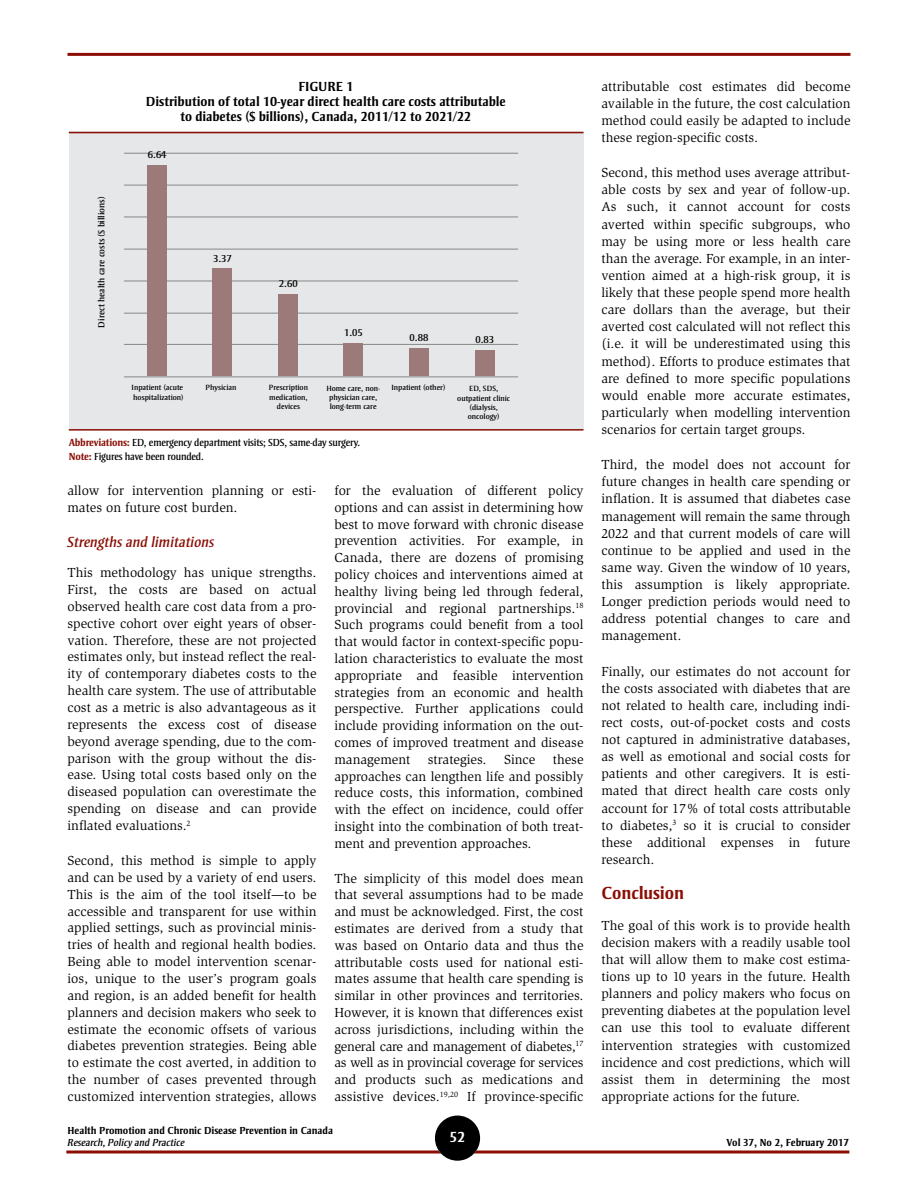
<style>
.page{position:relative;width:918px;height:1188px;background:#fff}
.page>*{position:absolute;margin:0;border:0;box-sizing:border-box;transform-origin:0 0}
.t1{font:700 18px "Strayhorn MT Std";color:#8b0e04}
.t2{font:italic 15px "Strayhorn MT Std";color:#8b0e04}
.t3{font:700 15px "Strayhorn MT Std";color:#fff}
.BODY{font:13.5px/16.8px "Slimbach Std";color:#000;text-align:justify}
.Tableau_titre{font:700 13.5px/15px "Strayhorn MT Std";color:#000;text-align:center}
.BODY-2{font:10.5px "Strayhorn MT Std";letter-spacing:-.015em;color:#000}
.t4{font:700 10.5px "Strayhorn MT Std";color:#000}
.t5{font:italic 10.5px "Strayhorn MT Std";color:#000}
.t6{font:10.35px "Strayhorn MT Std";color:#000;scale:1.07 1}
.t7{font:9px "Strayhorn MT Std";color:#000;scale:1.07 1}
.t8{font:7.8px/9.3px "Strayhorn MT Std";color:#000;text-align:center;scale:1.07 1}
.s1{font-weight:700;color:#8b0e04}
</style>
<div class="page">
<svg style="left:66px;top:1150px;width:783px;height:4px;background:#a74a42"></svg>
<hr style="left:68px;top:53px;width:782px;height:3px;background:#8b0e04">
<div style="left:435px;top:1116px;width:45px;height:45px;background:#000;border-radius:50%"></div>
<div style="left:69px;top:132px;width:515px;height:298px;background:#e6e7e8"></div>
<hr style="left:69px;top:132px;width:514px;height:1px;background:#8b0e04">
<hr style="left:69px;top:429px;width:514px;height:2px;background:#8b0e04">
<hr style="left:124px;top:153px;width:394px;height:1px;background:#878787">
<hr style="left:124px;top:185px;width:394px;height:1px;background:#878787">
<hr style="left:124px;top:217px;width:394px;height:1px;background:#878787">
<hr style="left:124px;top:249px;width:394px;height:1px;background:#878787">
<hr style="left:124px;top:281px;width:394px;height:1px;background:#878787">
<hr style="left:124px;top:313px;width:394px;height:1px;background:#878787">
<hr style="left:124px;top:344px;width:394px;height:1px;background:#878787">
<hr style="left:124px;top:377px;width:394px;height:1px;background:#878787">
<div style="left:147px;top:165px;width:19px;height:211px;background:#9b7a79"></div>
<div style="left:213px;top:269px;width:19px;height:107px;background:#9b7a79"></div>
<div style="left:278px;top:295px;width:20px;height:81px;background:#9b7a79"></div>
<div style="left:343px;top:343px;width:20px;height:33px;background:#9b7a79"></div>
<div style="left:409px;top:348px;width:20px;height:28px;background:#9b7a79"></div>
<div style="left:475px;top:350px;width:19px;height:26px;background:#9b7a79"></div>
<p class="Tableau_titre" style="left:146px;top:79px;width:361px">FIGURE 1<br>Distribution of total 10-year direct health care costs attributable to diabetes ($ billions), Canada, 2011/12 to 2021/22</p>
<p class="t7" style="left:96px;top:328px;width:124px;rotate:-90deg">Direct health care costs ($ billions)</p>
<p class="t6" style="left:148px;top:149px;width:19px">6.64</p>
<p class="t6" style="left:213px;top:253px;width:19px">3.37</p>
<p class="t6" style="left:279px;top:277px;width:19px">2.60</p>
<p class="t6" style="left:344px;top:326px;width:19px">1.05</p>
<p class="t6" style="left:410px;top:332px;width:19px">0.88</p>
<p class="t6" style="left:475px;top:334px;width:19px">0.83</p>
<p class="t8" style="left:132px;top:383px;width:50px;text-align:left">Inpatient (acute hospitalization)</p>
<p class="t8" style="left:206px;top:383px;width:30px">Physician</p>
<p class="t8" style="left:269px;top:383px;width:38px">Prescription medication, devices</p>
<p class="t8" style="left:326px;top:384px;width:52px">Home care, non&shy;physician care, long-term care</p>
<p class="t8" style="left:391px;top:383px;width:52px">Inpatient (other)</p>
<p class="t8" style="left:457px;top:384px;width:51px">ED, SDS, outpatient clinic (dialysis, oncology)</p>
<p class="BODY-2" style="left:69px;top:437px;width:293px"><span class="s1">Abbreviations:</span> ED, emergency department visits; SDS, same-day surgery.</p>
<p class="BODY-2" style="left:69px;top:451px;width:137px"><span class="s1">Note:</span> Figures have been rounded.</p>
<p class="BODY" style="left:68px;top:482px;width:251px">allow for intervention planning or esti&shy;mates on future cost burden.</p>
<h3 class="t2" style="left:68px;top:533px;width:148px">Strengths and limitations</h3>
<p class="BODY" style="left:68px;top:564px;width:251px">This methodology has unique strengths.<br>First, the costs are based on actual observed health care cost data from a pro&shy;spective cohort over eight years of obser&shy;vation. Therefore, these are not projected estimates only, but instead reflect the real&shy;ity of contemporary diabetes costs to the health care system. The use of attributable cost as a metric is also advantageous as it represents the excess cost of disease beyond average spending, due to the com&shy;parison with the group without the dis&shy;ease. Using total costs based only on the diseased population can overestimate the spending on disease and can provide inflated evaluations.<sup>2</sup></p>
<p class="BODY" style="left:68px;top:852px;width:251px">Second, this method is simple to apply and can be used by a variety of end users.<br>This is the aim of the tool itself—to be accessible and transparent for use within applied settings, such as provincial minis&shy;tries of health and regional health bodies.<br>Being able to model intervention scenar&shy;ios, unique to the user’s program goals and region, is an added benefit for health planners and decision makers who seek to estimate the economic offsets of various diabetes prevention strategies. Being able to estimate the cost averted, in addition to the number of cases prevented through customized intervention strategies, allows</p>
<p class="BODY" style="left:334px;top:482px;width:251px">for the evaluation of different policy options and can assist in determining how best to move forward with chronic disease prevention activities. For example, in Canada, there are dozens of promising policy choices and interventions aimed at healthy living being led through federal, provincial and regional partnerships.<sup>18<br></sup>Such programs could benefit from a tool that would factor in context-specific popu&shy;lation characteristics to evaluate the most appropriate and feasible intervention strategies from an economic and health perspective. Further applications could include providing information on the out&shy;comes of improved treatment and disease management</p>
<p class="BODY" style="left:334px;top:751px;width:251px;text-indent:218px">these approaches can lengthen life and possibly reduce costs, this information, combined with the effect on incidence, could offer insight into the combination of both treat&shy;ment and prevention approaches.</p>
<p class="BODY" style="left:334px;top:870px;width:251px">The simplicity of this model does mean that several assumptions had to be made and must be acknowledged. First, the cost estimates are derived from a study that was based on Ontario data and thus the attributable costs used for national esti&shy;mates assume that health care spending is similar in other provinces and territories.<br>However, it is known that differences exist across jurisdictions, including within the general care and management of diabetes,<sup>17 </sup>as well as in provincial coverage for services and products such as medications and assistive devices.<sup>19,20</sup> If province-specific</p>
<p class="BODY" style="left:428px;top:751px;width:60px">strategies.</p>
<p class="BODY" style="left:504px;top:751px;width:33px">Since</p>
<p class="BODY" style="left:602px;top:78px;width:251px">attributable cost estimates did become available in the future, the cost calculation method could easily be adapted to include these region-specific costs.</p>
<p class="BODY" style="left:602px;top:164px;width:251px">Second, this method uses average attribut&shy;able costs by sex and year of follow-up.<br>As such, it cannot account for costs averted within specific subgroups, who may be using more or less health care than the average. For example, in an inter&shy;vention aimed at a high-risk group, it is likely that these people spend more health care dollars than the average, but their averted cost calculated will not reflect this (i.e. it will be underestimated using this method). Efforts to produce estimates that are defined to more specific populations would enable more accurate estimates, particularly when modelling intervention scenarios for certain target groups.</p>
<p class="BODY" style="left:602px;top:456px;width:251px">Third, the model does not account for future changes in health care spending or inflation. It is assumed that diabetes case management will remain the same through 2022 and that current models of care will continue to be applied and used in the same way. Given the window of 10 years, this assumption is likely appropriate.<br>Longer prediction periods would need to address potential changes to care and management.</p>
<p class="BODY" style="left:602px;top:663px;width:251px">Finally, our estimates do not account for the costs associated with diabetes that are not related to health care, including indi&shy;rect costs, out-of-pocket costs and costs not captured in administrative databases, as well as emotional and social costs for patients and other caregivers. It is esti&shy;mated that direct health care costs only account for 17% of total costs attributable to diabetes,<sup>3</sup> so it is crucial to consider these additional expenses in future research.</p>
<h2 class="t1" style="left:602px;top:883px;width:84px">Conclusion</h2>
<p class="BODY" style="left:602px;top:917px;width:251px">The goal of this work is to provide health decision makers with a readily usable tool that will allow them to make cost estima&shy;tions up to 10 years in the future. Health planners and policy makers who focus on preventing diabetes at the population level can use this tool to evaluate different intervention strategies with customized incidence and cost predictions, which will assist them in determining the most appropriate actions for the future.</p>
<p class="t4" style="left:68px;top:1125px;width:267px">Health Promotion and Chronic Disease Prevention in Canada</p>
<p class="t5" style="left:68px;top:1137px;width:119px">Research, Policy and Practice</p>
<p class="t4" style="left:727px;top:1137px;width:124px">Vol 37, No 2, February 2017</p>
<p class="t3" style="left:450px;top:1128px;width:17px">52</p>
</div>
